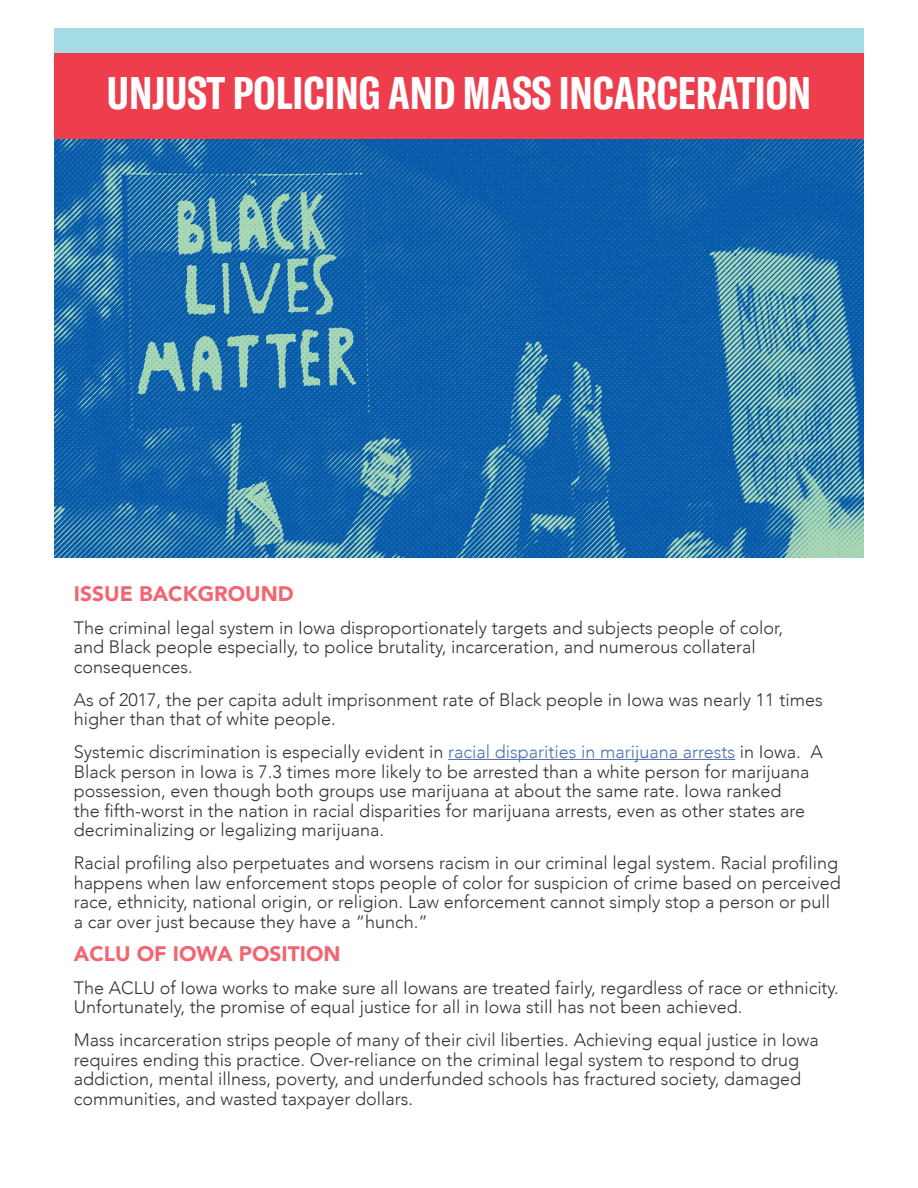
<style>
.page{position:relative;width:918px;height:1188px;background:#fff}
.page>*{position:absolute;margin:0;border:0;box-sizing:border-box;transform-origin:0 0}
.t1{font:700 extra-condensed 45px "GT America";color:#fff}
.Body_Copy_Header{font:900 21px "Avenir";color:#f26671}
.Body_Copy_Header-2{font:300 18px/19.5px "Avenir";color:#333}
.s1{color:#4d72ac}
</style>
<div class="page">
<hr style="left:448px;top:759px;width:287px;height:1px;background:#4d72ac">
<div style="left:54px;top:29px;width:810px;height:86px;background:#a3dce4"></div>
<div style="left:54px;top:53px;width:810px;height:87px;background:#ee3d4d"></div>
<img style="left:54px;top:140px;width:810px;height:418px">
<p class="t1" style="left:107px;top:66px;width:706px">UNJUST POLICING AND MASS INCARCERATION</p>
<p class="Body_Copy_Header" style="left:74px;top:575px;width:222px">ISSUE BACKGROUND</p>
<p class="Body_Copy_Header-2" style="left:74px;top:618px;width:711px">The criminal legal system in Iowa disproportionately targets and subjects people of color, and Black people especially, to police brutality, incarceration, and numerous collateral consequences.</p>
<p class="Body_Copy_Header-2" style="left:74px;top:690px;width:750px">As of 2017, the per capita adult imprisonment rate of Black people in Iowa was nearly 11 times higher than that of white people.</p>
<p class="Body_Copy_Header-2" style="left:74px;top:742px;width:750px">Systemic discrimination is especially evident in <span class="s1">racial disparities in marijuana arrests</span> in Iowa. A Black person in Iowa is 7.3 times more likely to be arrested than a white person for marijuana possession, even though both groups use marijuana at about the same rate. Iowa ranked<br>the fifth-worst in the nation in racial disparities for marijuana arrests, even as other states are decriminalizing or legalizing marijuana.</p>
<p class="Body_Copy_Header-2" style="left:74px;top:853px;width:769px">Racial profiling also perpetuates and worsens racism in our criminal legal system. Racial profiling happens when law enforcement stops people of color for suspicion of crime based on perceived race, ethnicity, national origin, or religion. Law enforcement cannot simply stop a person or pull a car over just because they have a “hunch.”</p>
<p class="Body_Copy_Header" style="left:74px;top:935px;width:268px">ACLU OF IOWA POSITION</p>
<p class="Body_Copy_Header-2" style="left:74px;top:978px;width:767px">The ACLU of Iowa works to make sure all Iowans are treated fairly, regardless of race or ethnicity.<br>Unfortunately, the promise of equal justice for all in Iowa still has not been achieved.</p>
<p class="Body_Copy_Header-2" style="left:74px;top:1030px;width:746px">Mass incarceration strips people of many of their civil liberties. Achieving equal justice in Iowa requires ending this practice. Over-reliance on the criminal legal system to respond to drug addiction, mental illness, poverty, and underfunded schools has fractured society, damaged communities, and wasted taxpayer dollars.</p>
</div>
